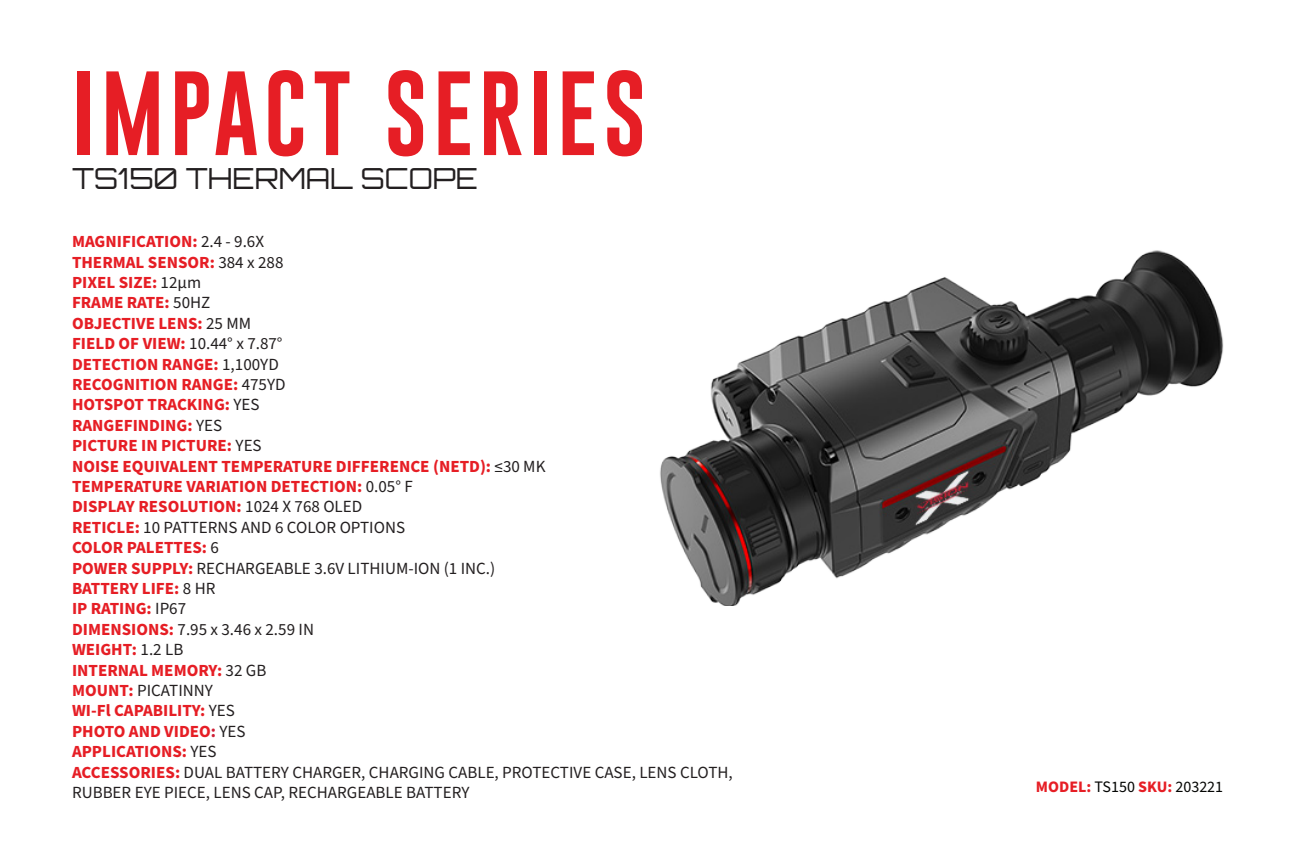
<style>
.page{position:relative;width:1296px;height:864px;background:#fff}
.page>*{position:absolute;margin:0;border:0;box-sizing:border-box;transform-origin:0 0}
.t1{font:87.4px "Gobold";letter-spacing:.06em;color:#e61e25}
.t2{font:300 29.2px "Orbitron";color:#231f20}
.t3{font:700 17px/20.4px "Source Sans Pro";color:#e61e25}
.t4{font:17px/20.4px "Source Sans Pro";color:#231f20}
.t5{font:16px "Source Sans Pro";color:#040503}
.s1{font-weight:400;color:#231f20}
.s2{color:#cf1f35}
.s3{font-weight:700;color:#e61e25}
</style>
<div class="page">
<img style="left:660px;top:250px;width:564px;height:356px">
<p class="t1" style="left:72px;top:57px;width:576px">IMPACT SERIES</p>
<p class="t2" style="left:72px;top:160px;width:408px">TS150 THERMAL SCOPE</p>
<p class="t3" style="left:72px;top:232px;width:475px">MAGNIFICATION: <span class="s1">2.4 - 9.6X<br></span>THERMAL SENSOR: <span class="s1">384 x 288<br></span>PIXEL SIZE: <span class="s1">12µm<br></span>FRAME RATE: <span class="s1">50HZ<br></span>OBJECTIVE LENS: <span class="s1">25 MM<br></span>FIELD OF VIEW: <span class="s1">10.44° x 7.87°<br></span>DETECTION RANGE: <span class="s1">1,100YD<br></span>RECOGNITION RANGE: <span class="s1">475YD<br></span>HOTSPOT TRACKING: <span class="s1">YES<br></span>RANGEFINDING: <span class="s1">YES<br></span>PICTURE IN PICTURE: <span class="s1">YES<br></span>NOISE EQUIVALENT TEMPERATURE DIFFERENCE (NETD): <span class="s1">≤30 MK<br></span>TEMPERATURE VARIATION DETECTION: <span class="s1">0.05° F<br></span>DISPLAY RESOLUTION: <span class="s1">1024 X 768 OLED<br></span>RETICLE: <span class="s1">10 PATTERNS AND 6 COLOR OPTIONS<br></span>COLOR PALETTES: <span class="s1">6<br></span>POWER SUPPLY: <span class="s1">RECHARGEABLE 3.6V LITHIUM-ION (1 INC.)<br></span>BATTERY LIFE: <span class="s1">8 HR<br></span>IP RATING: <span class="s1">IP67<br></span>DIMENSIONS: <span class="s1">7.95 x 3.46 x 2.59 IN<br></span>WEIGHT: <span class="s1">1.2 LB<br></span>INTERNAL MEMORY: <span class="s1">32 GB<br></span>MOUNT: <span class="s1">PICATINNY<br></span>WI-Fl CAPABILITY: <span class="s1">YES<br></span>PHOTO AND VIDEO<span class="s2">:</span> <span class="s1">YES<br></span>APPLICATIONS: <span class="s1">YES</span></p>
<p class="t4" style="left:72px;top:762px;width:662px"><span class="s3">ACCESSORIES:</span> DUAL BATTERY CHARGER, CHARGING CABLE, PROTECTIVE CASE, LENS CLOTH,<br>RUBBER EYE PIECE, LENS CAP, RECHARGEABLE BATTERY</p>
<p class="t5" style="left:1036px;top:776px;width:189px"><span class="s3">MODEL:</span> TS150 <span class="s3">SKU:</span> 203221</p>
</div>
